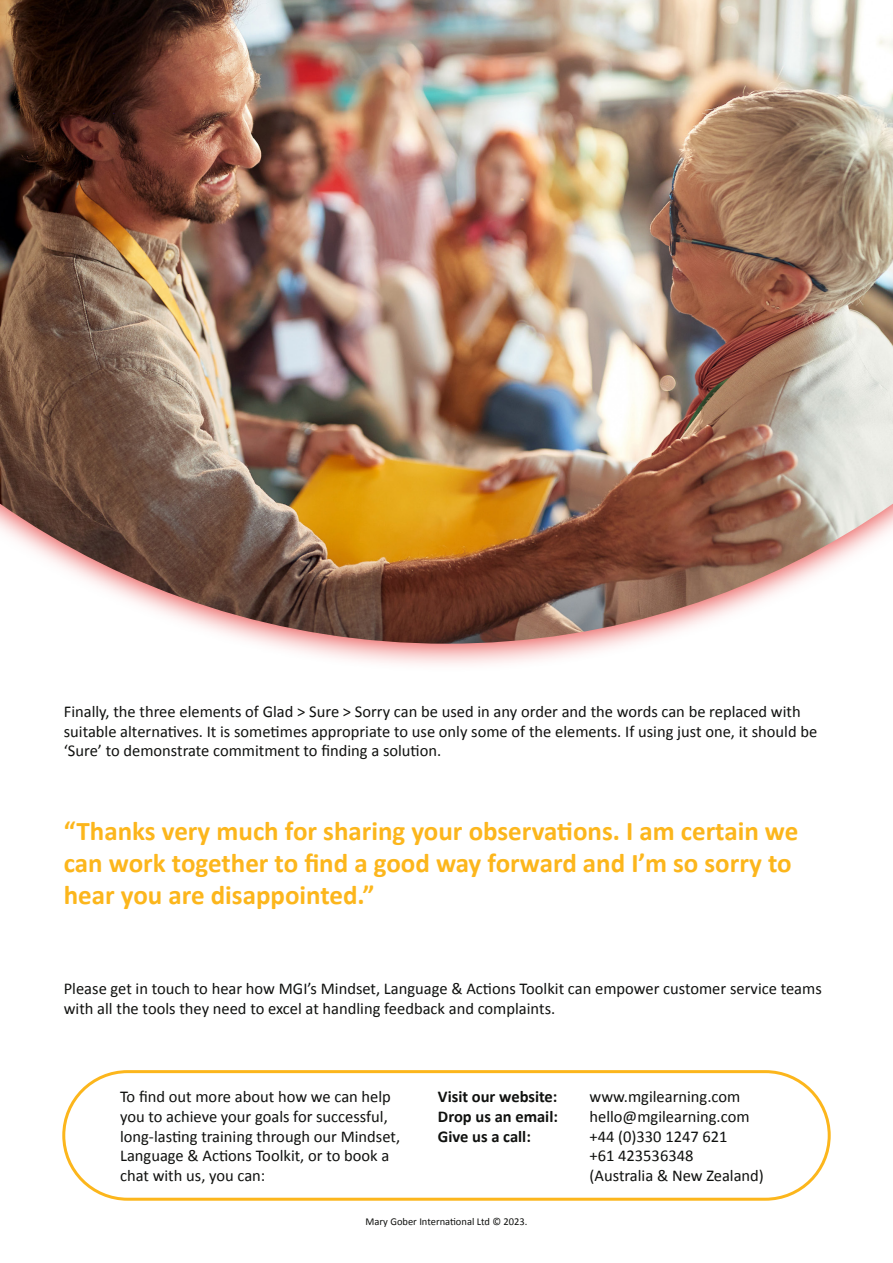
<style>
.page{position:relative;width:893px;height:1263px;background:#fff}
.page>*{position:absolute;margin:0;border:0;box-sizing:border-box;transform-origin:0 0}
.t1{font:700 27px/32.4px "Calibri";color:#fcb61c}
.t2{font:16.5px/19.8px "Calibri";color:#10110f}
.t3{font:700 16.5px "Calibri";color:#10110f}
.t4{font:10.5px "Calibri";color:#10110f}
</style>
<div class="page">
<div style="left:62px;top:1070px;width:769px;height:131px;border:3px solid #fcb61c;border-radius:64px"></div>
<svg style="left:266px;top:644px;width:360px;height:21px"></svg>
<img style="left:0;top:0;width:893px;height:644px">
<p class="t2" style="left:64px;top:701px;width:755px">Finally, the three elements of Glad &gt; Sure &gt; Sorry can be used in any order and the words can be replaced with suitable alternatives. It is sometimes appropriate to use only some of the elements. If using just one, it should be ‘Sure’ to demonstrate commitment to finding a solution.</p>
<p class="t1" style="left:64px;top:813px;width:736px">“Thanks very much for sharing your observations. I am certain we can work together to find a good way forward and I’m so sorry to hear you are disappointed.”</p>
<p class="t2" style="left:64px;top:978px;width:760px">Please get in touch to hear how MGI’s Mindset, Language &amp; Actions Toolkit can empower customer service teams with all the tools they need to excel at handling feedback and complaints.</p>
<p class="t2" style="left:120px;top:1086px;width:282px">To find out more about how we can help you to achieve your goals for successful, long-lasting training through our Mindset, Language &amp; Actions Toolkit, or to book a chat with us, you can:</p>
<p class="t3" style="left:438px;top:1085px;width:121px">Visit our website:</p>
<p class="t2" style="left:589px;top:1086px;width:152px">www.mgilearning.com</p>
<p class="t3" style="left:438px;top:1105px;width:121px">Drop us an email:</p>
<p class="t2" style="left:589px;top:1106px;width:162px">hello@mgilearning.com</p>
<p class="t3" style="left:438px;top:1124px;width:94px">Give us a call:</p>
<p class="t2" style="left:589px;top:1126px;width:140px">+44 (0)330 1247 621</p>
<p class="t2" style="left:589px;top:1145px;width:176px">+61 423536348<br>(Australia &amp; New Zealand)</p>
<p class="t4" style="left:366px;top:1214px;width:163px">Mary Gober International Ltd © 2023.</p>
</div>
